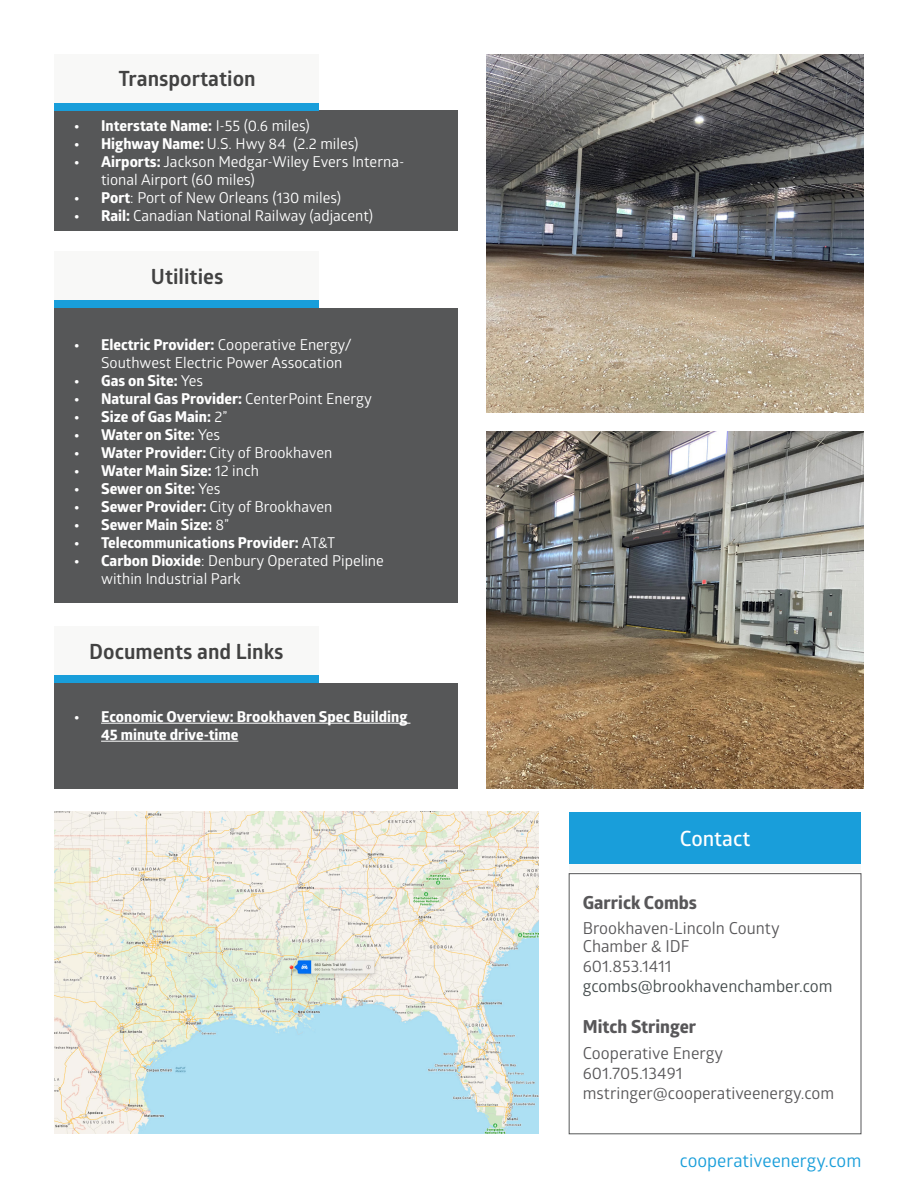
<style>
.page{position:relative;width:918px;height:1188px;background:#fff}
.page>*{position:absolute;margin:0;border:0;box-sizing:border-box;transform-origin:0 0}
.t1{font:700 21px "Glober";color:#424242}
.t2{font:600 21px "Glober";color:#fff}
.t3{font:700 18px "Globerx";color:#585759}
.t4{font:18px "Glober";color:#199eda}
.t5{font:16.5px/18px "Glober";color:#585759}
.t6{font:16.5px "Glober";color:#444b4c}
.t7{font:15px/18px "Glober";color:#fff}
.t8{font:700 15px/18px "Globerx";color:#fff}
.s1{font-family:"Glober";font-weight:400}
.s2{font-family:"Globerx";font-weight:700}
</style>
<div class="page">
<div style="left:54px;top:110px;width:404px;height:121px;background:#565758"></div>
<div style="left:54px;top:308px;width:404px;height:295px;background:#565758"></div>
<div style="left:54px;top:683px;width:404px;height:105px;background:#565758"></div>
<hr style="left:101px;top:723px;width:309px;height:1px;background:#fff">
<hr style="left:101px;top:741px;width:137px;height:1px;background:#fff">
<img style="left:54px;top:811px;width:485px;height:323px">
<div style="left:569px;top:812px;width:292px;height:53px;background:#199eda"></div>
<div style="left:569px;top:873px;width:292px;height:261px;border:1px solid #565758"></div>
<div style="left:54px;top:54px;width:265px;height:49px;background:#f8f8f7"></div>
<div style="left:54px;top:251px;width:265px;height:49px;background:#f8f8f7"></div>
<div style="left:54px;top:103px;width:265px;height:7px;background:#199eda"></div>
<div style="left:54px;top:300px;width:265px;height:8px;background:#199eda"></div>
<div style="left:54px;top:627px;width:265px;height:49px;background:#f8f8f7"></div>
<div style="left:54px;top:676px;width:265px;height:7px;background:#199eda"></div>
<div style="left:570px;top:865px;width:291px;height:7px;background:#f8f8f7"></div>
<img style="left:486px;top:54px;width:378px;height:359px">
<img style="left:486px;top:431px;width:378px;height:357px">
<p class="t1" style="left:119px;top:64px;width:139px">Transportation</p>
<p class="t8" style="left:74px;top:116px;width:237px">• Interstate Name: <span class="s1">I-55 (0.6 miles)</span></p>
<p class="t7" style="left:74px;top:134px;width:286px"><span class="s2">• Highway Name:</span> U.S. Hwy 84 (2.2 miles)</p>
<p class="t7" style="left:101px;top:152px;width:305px;text-indent:-27px"><span class="s2">• Airports:</span> Jackson Medgar-Wiley Evers Interna&shy;tional Airport (60 miles)</p>
<p class="t7" style="left:74px;top:188px;width:269px"><span class="s2">• Port</span>: Port of New Orleans (130 miles)</p>
<p class="t7" style="left:74px;top:206px;width:301px"><span class="s2">• Rail:</span> Canadian National Railway (adjacent)</p>
<p class="t1" style="left:151px;top:261px;width:74px">Utilities</p>
<p class="t7" style="left:101px;top:335px;width:252px;text-indent:-27px"><span class="s2">• Electric Provider:</span> Cooperative Energy/<br>Southwest Electric Power Assocation</p>
<p class="t8" style="left:74px;top:372px;width:131px">• Gas on Site: <span class="s1">Yes</span></p>
<p class="t8" style="left:74px;top:390px;width:299px">• Natural Gas Provider: <span class="s1">CenterPoint Energy</span></p>
<p class="t8" style="left:74px;top:408px;width:155px">• Size of Gas Main: <span class="s1">2”</span></p>
<p class="t8" style="left:74px;top:426px;width:147px">• Water on Site: <span class="s1">Yes</span></p>
<p class="t7" style="left:74px;top:443px;width:260px"><span class="s2">• Water Provider:</span> City of Brookhaven</p>
<p class="t8" style="left:74px;top:462px;width:186px">• Water Main Size: <span class="s1">12 inch</span></p>
<p class="t8" style="left:74px;top:480px;width:148px">• Sewer on Site: <span class="s1">Yes</span></p>
<p class="t7" style="left:74px;top:497px;width:260px"><span class="s2">• Sewer Provider:</span> City of Brookhaven</p>
<p class="t8" style="left:74px;top:516px;width:157px">• Sewer Main Size: <span class="s1">8”</span></p>
<p class="t8" style="left:74px;top:534px;width:263px">• Telecommunications Provider: <span class="s1">AT&amp;T</span></p>
<p class="t7" style="left:101px;top:551px;width:284px;text-indent:-27px"><span class="s2">• Carbon Dioxide</span>: Denbury Operated Pipeline within Industrial Park</p>
<p class="t1" style="left:89px;top:637px;width:196px">Documents and Links</p>
<p class="t8" style="left:101px;top:707px;width:308px;text-indent:-27px">• Economic Overview: Brookhaven Spec Building<br>45 minute drive-time</p>
<p class="t2" style="left:680px;top:824px;width:72px">Contact</p>
<p class="t3" style="left:583px;top:890px;width:116px">Garrick Combs</p>
<p class="t5" style="left:583px;top:919px;width:198px">Brookhaven-Lincoln County<br>Chamber &amp; IDF</p>
<p class="t5" style="left:583px;top:957px;width:90px">601.853.1411</p>
<p class="t6" style="left:583px;top:975px;width:251px">gcombs@brookhavenchamber.com</p>
<p class="t3" style="left:583px;top:1014px;width:115px">Mitch Stringer</p>
<p class="t5" style="left:583px;top:1043px;width:142px">Cooperative Energy</p>
<p class="t5" style="left:583px;top:1063px;width:101px">601.705.13491</p>
<p class="t5" style="left:583px;top:1083px;width:253px">mstringer@cooperativeenergy.com</p>
<p class="t4" style="left:680px;top:1148px;width:183px">cooperativeenergy.com</p>
</div>
